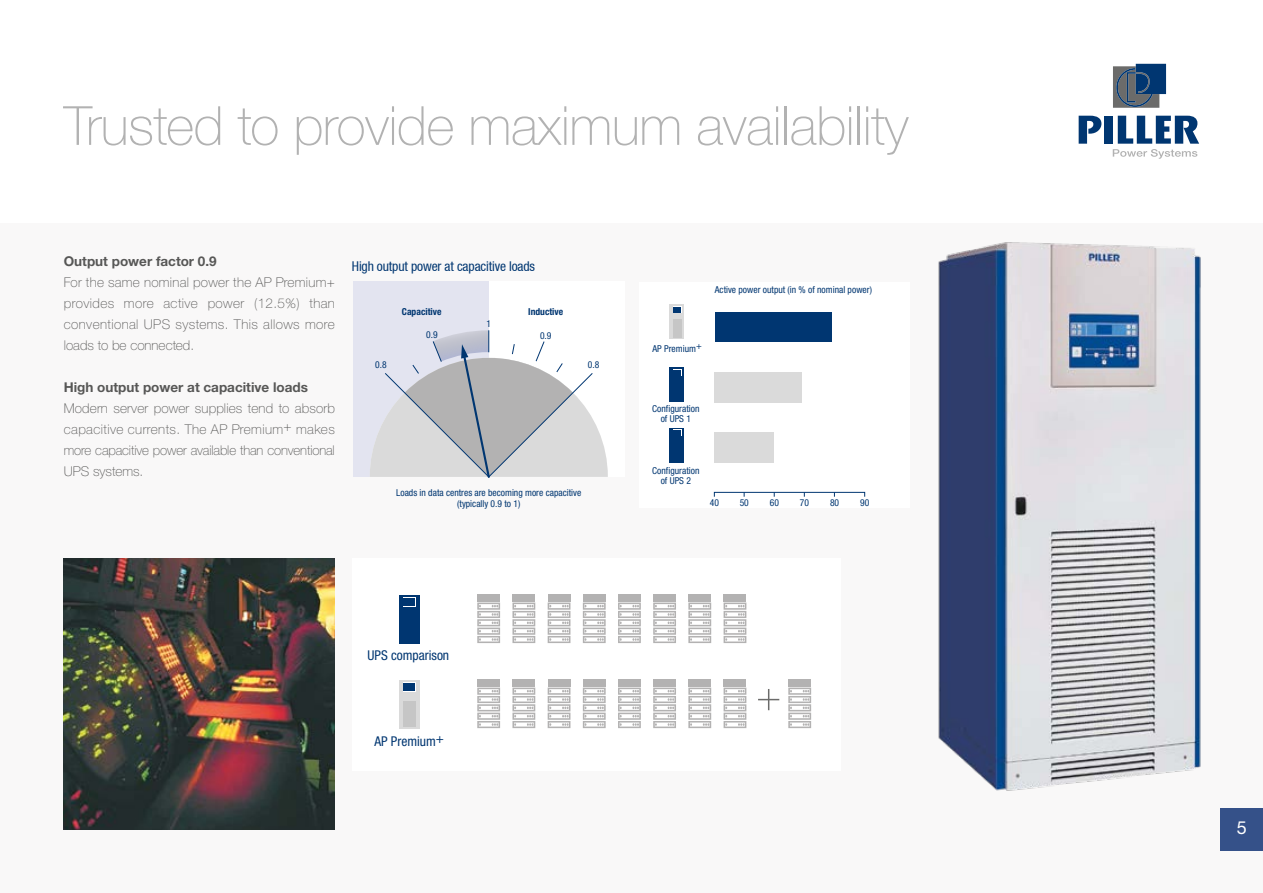
<style>
.page{position:relative;width:1263px;height:893px;background:#fff}
.page>*{position:absolute;margin:0;border:0;box-sizing:border-box;transform-origin:0 0}
.t1{font:100 54px "Helvetica Neue LTW1 G";letter-spacing:-.01em;color:#b2b2b2}
.t2{font:18px "Helvetica Neue LTW1 G";color:#fff}
.t3{font:100 13.5px/21px "Helvetica Neue LTW1 G";color:#575756;text-align:justify}
.t4{font:700 13.5px "Helvetica Neue LTW1 G";color:#575756}
.t5{font:condensed 13.5px "Helvetica Neue LT";letter-spacing:-.01em;color:#003671}
.t6{font:condensed 13.5px "Helvetica Neue";color:#003671}
.t7{font:condensed 9.6px/9.3px "Helvetica Neue";color:#003671;text-align:center}
.t8{font:700 condensed 9.6px "Helvetica Neue";color:#003671}
</style>
<div class="page">
<svg style="left:1079px;top:116px;width:22px;height:28px"></svg>
<div style="left:1104px;top:116px;width:9px;height:28px;background:#003671"></div>
<svg style="left:1113px;top:116px;width:86px;height:43px"></svg>
<svg style="left:1113px;top:64px;width:53px;height:44px"></svg>
<div style="left:0;top:223px;width:1263px;height:670px;background:#f9f8f8"></div>
<div style="left:488px;top:282px;width:136px;height:195px;background:#fff"></div>
<div style="left:353px;top:282px;width:136px;height:195px;background:#e3e4f0"></div>
<div style="left:640px;top:282px;width:270px;height:225px;background:#fff"></div>
<svg style="left:370px;top:330px;width:238px;height:148px"></svg>
<div style="left:714px;top:492px;width:151px;height:5px;border:1px solid #003671"></div>
<div style="left:714px;top:432px;width:60px;height:30px;background:#dadada"></div>
<div style="left:715px;top:372px;width:87px;height:30px;background:#dadada"></div>
<div style="left:715px;top:312px;width:116px;height:29px;background:#003671"></div>
<svg style="left:670px;top:305px;width:14px;height:34px"></svg>
<div style="left:673px;top:320px;width:8px;height:18px;background:#c6c6c6"></div>
<svg style="left:673px;top:306px;width:8px;height:7px"></svg>
<div style="left:673px;top:307px;width:8px;height:5px;background:#003671"></div>
<div style="left:670px;top:368px;width:14px;height:34px;background:#003671"></div>
<div style="left:670px;top:428px;width:14px;height:34px;background:#003671"></div>
<img style="left:64px;top:558px;width:271px;height:271px">
<img style="left:938px;top:242px;width:263px;height:549px">
<div style="left:352px;top:558px;width:488px;height:213px;background:#fff"></div>
<svg style="left:758px;top:689px;width:21px;height:21px"></svg>
<div style="left:399px;top:680px;width:20px;height:49px;background:#dadada"></div>
<div style="left:403px;top:701px;width:13px;height:26px;background:#c6c6c6"></div>
<svg style="left:403px;top:682px;width:13px;height:10px"></svg>
<div style="left:404px;top:683px;width:11px;height:8px;background:#003671"></div>
<div style="left:399px;top:595px;width:20px;height:48px;background:#003671"></div>
<svg style="left:403px;top:597px;width:13px;height:9px"></svg>
<div style="left:404px;top:598px;width:11px;height:8px;background:#003671"></div>
<div style="left:477px;top:594px;width:23px;height:7px;background:#b3b2b2"></div>
<svg style="left:477px;top:602px;width:23px;height:41px"></svg>
<div style="left:512px;top:594px;width:23px;height:7px;background:#b3b2b2"></div>
<svg style="left:512px;top:602px;width:23px;height:41px"></svg>
<div style="left:548px;top:594px;width:22px;height:7px;background:#b3b2b2"></div>
<svg style="left:548px;top:602px;width:22px;height:41px"></svg>
<div style="left:583px;top:594px;width:23px;height:7px;background:#b3b2b2"></div>
<svg style="left:583px;top:602px;width:23px;height:41px"></svg>
<div style="left:618px;top:594px;width:23px;height:7px;background:#b3b2b2"></div>
<svg style="left:618px;top:602px;width:23px;height:41px"></svg>
<div style="left:653px;top:594px;width:23px;height:7px;background:#b3b2b2"></div>
<svg style="left:653px;top:602px;width:23px;height:41px"></svg>
<div style="left:688px;top:594px;width:23px;height:7px;background:#b3b2b2"></div>
<svg style="left:688px;top:602px;width:23px;height:41px"></svg>
<div style="left:723px;top:594px;width:23px;height:7px;background:#b3b2b2"></div>
<svg style="left:723px;top:602px;width:23px;height:41px"></svg>
<div style="left:477px;top:679px;width:23px;height:7px;background:#b3b2b2"></div>
<svg style="left:477px;top:688px;width:23px;height:40px"></svg>
<div style="left:512px;top:679px;width:23px;height:7px;background:#b3b2b2"></div>
<svg style="left:512px;top:688px;width:23px;height:40px"></svg>
<div style="left:548px;top:679px;width:22px;height:7px;background:#b3b2b2"></div>
<svg style="left:548px;top:688px;width:22px;height:40px"></svg>
<div style="left:583px;top:679px;width:23px;height:7px;background:#b3b2b2"></div>
<svg style="left:583px;top:688px;width:23px;height:40px"></svg>
<div style="left:618px;top:679px;width:23px;height:7px;background:#b3b2b2"></div>
<svg style="left:618px;top:688px;width:23px;height:40px"></svg>
<div style="left:653px;top:679px;width:23px;height:7px;background:#b3b2b2"></div>
<svg style="left:653px;top:688px;width:23px;height:40px"></svg>
<div style="left:688px;top:679px;width:23px;height:7px;background:#b3b2b2"></div>
<svg style="left:688px;top:688px;width:23px;height:40px"></svg>
<div style="left:723px;top:679px;width:23px;height:7px;background:#b3b2b2"></div>
<svg style="left:723px;top:688px;width:23px;height:40px"></svg>
<div style="left:788px;top:679px;width:23px;height:7px;background:#b3b2b2"></div>
<svg style="left:788px;top:688px;width:23px;height:40px"></svg>
<div style="left:1220px;top:808px;width:43px;height:42px;background:#355189"></div>
<h1 class="t1" style="left:64px;top:94px;width:846px">Trusted to provide maximum availability</h1>
<p class="t4" style="left:64px;top:253px;width:154px">Output power factor 0.9</p>
<p class="t3" style="left:64px;top:272px;width:273px">For the same nominal power the AP Premium+ provides more active power (12.5%) than conventional UPS systems. This allows more loads to be connected.</p>
<p class="t4" style="left:64px;top:379px;width:246px">High output power at capacitive loads</p>
<p class="t3" style="left:64px;top:398px;width:273px">Modern server power supplies tend to absorb capacitive currents. The AP Premium+ makes more capacitive power available than conventional UPS systems.</p>
<p class="t5" style="left:352px;top:258px;width:185px">High output power at capacitive loads</p>
<p class="t8" style="left:402px;top:306px;width:41px">Capacitive</p>
<p class="t8" style="left:528px;top:306px;width:37px">Inductive</p>
<p class="t7" style="left:486px;top:319px;width:6px">1</p>
<p class="t7" style="left:426px;top:330px;width:13px">0.9</p>
<p class="t7" style="left:540px;top:331px;width:13px">0.9</p>
<p class="t7" style="left:375px;top:360px;width:13px">0.8</p>
<p class="t7" style="left:588px;top:360px;width:13px">0.8</p>
<p class="t7" style="left:396px;top:486px;width:187px;line-height:11.6px">Loads in data centres are becoming more capacitive (typically 0.9 to 1)</p>
<p class="t7" style="left:715px;top:285px;width:159px">Active power output (in % of nominal power)</p>
<p class="t7" style="left:652px;top:343px;width:51px">AP Premium+</p>
<p class="t7" style="left:652px;top:404px;width:49px">Configuration of UPS 1</p>
<p class="t7" style="left:652px;top:466px;width:49px">Configuration of UPS 2</p>
<p class="t7" style="left:710px;top:498px;width:11px">40</p>
<p class="t7" style="left:740px;top:498px;width:11px">50</p>
<p class="t7" style="left:770px;top:498px;width:11px">60</p>
<p class="t7" style="left:800px;top:498px;width:11px">70</p>
<p class="t7" style="left:830px;top:498px;width:11px">80</p>
<p class="t7" style="left:860px;top:498px;width:11px">90</p>
<p class="t6" style="left:367px;top:647px;width:83px">UPS comparison</p>
<p class="t6" style="left:374px;top:733px;width:71px">AP Premium+</p>
<h2 class="t2" style="left:1237px;top:816px;width:12px">5</h2>
</div>
